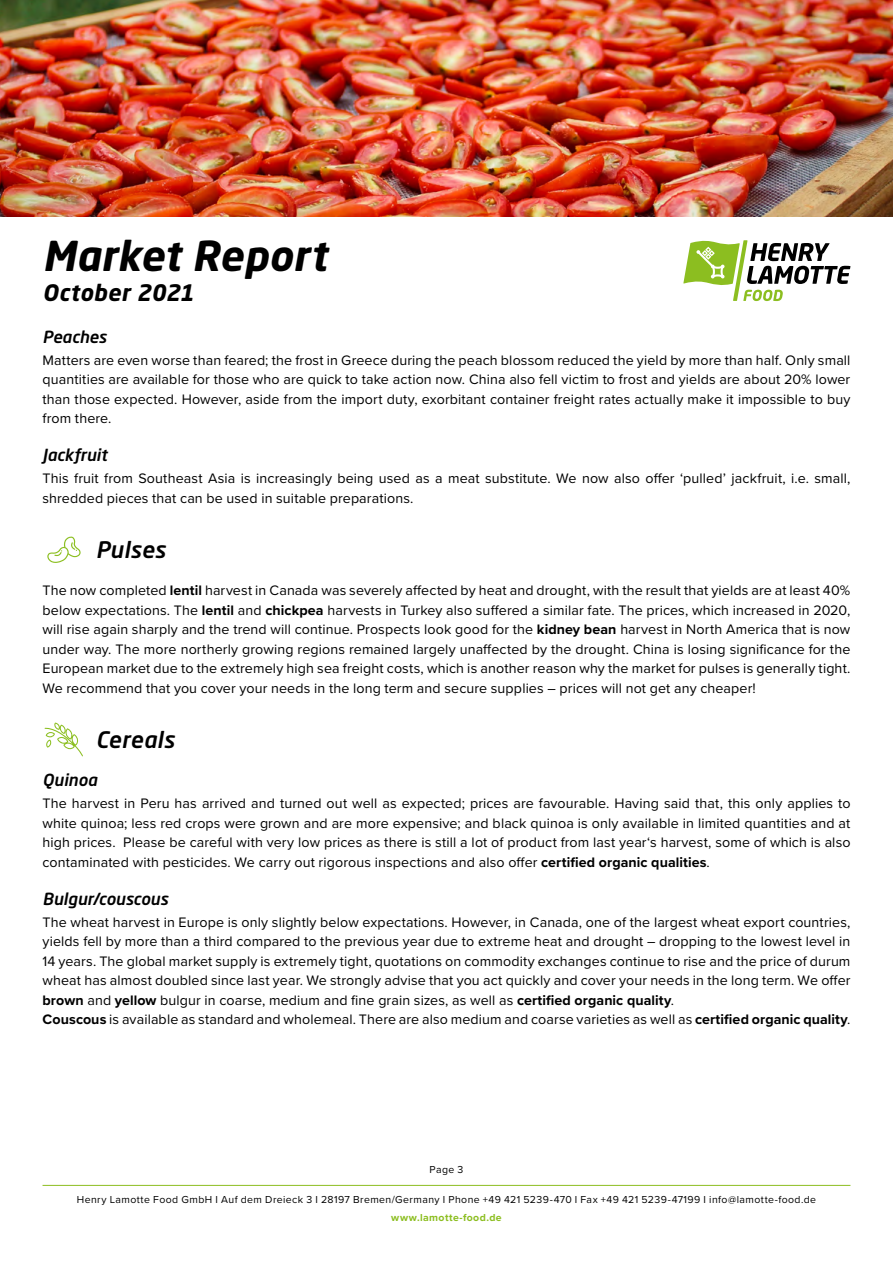
<style>
.page{position:relative;width:893px;height:1263px;background:#fff}
.page>*{position:absolute;margin:0;border:0;box-sizing:border-box;transform-origin:0 0}
.t1{font:italic 700 40.8px "Neo Sans W1 G";letter-spacing:.01em;color:#000}
.t2{font:italic 500 22.5px "Neo Sans W1 G";letter-spacing:.015em;color:#000}
.t3{font:italic 700 22.5px "Neo Sans W1 G";letter-spacing:.02em;color:#000}
.t4{font:italic 500 16.5px "Neo Sans W1 G";letter-spacing:.005em;color:#000}
.t5{font:14.25px/19.5px "Proxima Nova";letter-spacing:.01em;color:#000;text-align:justify}
.t6{font:10.5px "Proxima Nova";letter-spacing:.04em;color:#000}
.t7{font:700 10.5px "Proxima Nova";letter-spacing:.04em;color:#8cbe20}
.s1{font-weight:700}
</style>
<div class="page">
<hr style="left:43px;top:1185px;width:807px;height:1px;background:#8cbe20">
<svg style="left:683px;top:240px;width:167px;height:61px"></svg>
<img style="left:0;top:0;width:893px;height:217px">
<svg style="left:45px;top:723px;width:38px;height:33px"></svg>
<svg style="left:47px;top:537px;width:34px;height:26px"></svg>
<h1 class="t1" style="left:43px;top:230px;width:286px">Market Report</h1>
<h2 class="t3" style="left:43px;top:278px;width:153px">October 2021</h2>
<p class="t4" style="left:43px;top:326px;width:66px">Peaches</p>
<p class="t5" style="left:43px;top:350px;width:809px">Matters are even worse than feared; the frost in Greece during the peach blossom reduced the yield by more than half. Only small quantities are available for those who are quick to take action now. China also fell victim to frost and yields are about 20% lower than those expected. However, aside from the import duty, exorbitant container freight rates actually make it impossible to buy from there.</p>
<p class="t4" style="left:43px;top:445px;width:66px">Jackfruit</p>
<p class="t5" style="left:43px;top:468px;width:809px">This fruit from Southeast Asia is increasingly being used as a meat substitute. We now also offer ‘pulled’ jackfruit, i.e. small, shredded pieces that can be used in suitable preparations.</p>
<h2 class="t2" style="left:96px;top:536px;width:71px">Pulses</h2>
<p class="t5" style="left:43px;top:580px;width:809px">The now completed <span class="s1">lentil</span> harvest in Canada was severely affected by heat and drought, with the result that yields are at least 40% below expectations. The <span class="s1">lentil</span> and <span class="s1">chickpea</span> harvests in Turkey also suffered a similar fate. The prices, which increased in 2020, will rise again sharply and the trend will continue. Prospects look good for the <span class="s1">kidney bean</span> harvest in North America that is now under way. The more northerly growing regions remained largely unaffected by the drought. China is losing significance for the European market due to the extremely high sea freight costs, which is another reason why the market for pulses is generally tight.<br>We recommend that you cover your needs in the long term and secure supplies – prices will not get any cheaper!</p>
<h2 class="t2" style="left:96px;top:725px;width:80px">Cereals</h2>
<p class="t4" style="left:43px;top:770px;width:56px">Quinoa</p>
<p class="t5" style="left:43px;top:793px;width:809px">The harvest in Peru has arrived and turned out well as expected; prices are favourable. Having said that, this only applies to white quinoa; less red crops were grown and are more expensive; and black quinoa is only available in limited quantities and at high prices. Please be careful with very low prices as there is still a lot of product from last year‘s harvest, some of which is also contaminated with pesticides. We carry out rigorous inspections and also offer <span class="s1">certified organic qualities</span>.</p>
<p class="t4" style="left:43px;top:888px;width:127px">Bulgur/couscous</p>
<p class="t5" style="left:43px;top:911px;width:809px;text-align:left">The wheat harvest in Europe is only slightly below expectations. However, in Canada, one of the largest wheat export countries, yields fell by more than a third compared to the previous year due to extreme heat and drought – dropping to the lowest level in 14 years. The global market supply is extremely tight, quotations on commodity exchanges continue to rise and the price of durum wheat has almost doubled since last year. We strongly advise that you act quickly and cover your needs in the long term. We offer <span class="s1">brown</span> and <span class="s1">yellow</span> bulgur in coarse, medium and fine grain sizes, as well as <span class="s1">certified organic quality</span>.<br><span class="s1">Couscous</span> is available as standard and wholemeal. There are also medium and coarse varieties as well as <span class="s1">certified organic quality</span>.</p>
<p class="t6" style="left:430px;top:1162px;width:35px">Page 3</p>
<p class="t6" style="left:77px;top:1192px;width:741px">Henry Lamotte Food GmbH I Auf dem Dreieck 3 I 28197 Bremen/Germany I Phone +49 421 5239-470 I Fax +49 421 5239-47199 I info@lamotte-food.de</p>
<p class="t7" style="left:391px;top:1210px;width:112px">www.lamotte-food.de</p>
</div>
